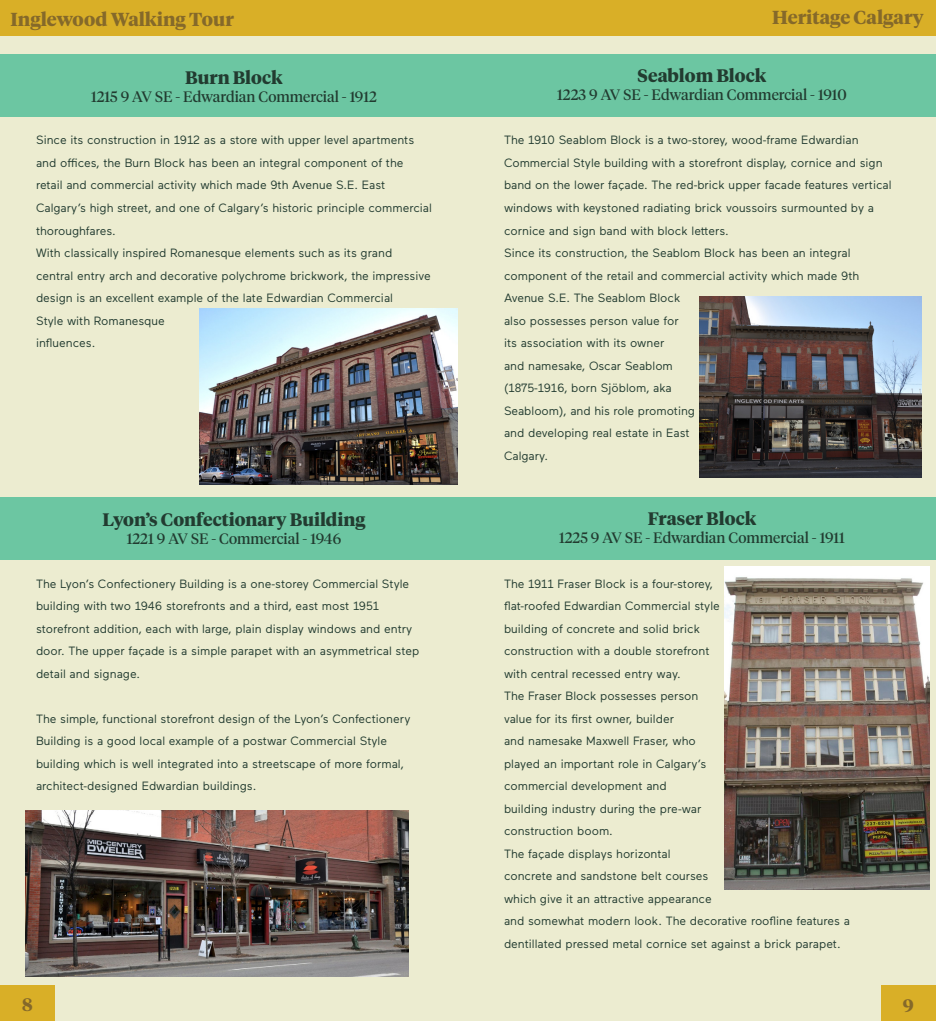
<style>
.page{position:relative;width:936px;height:1021px;background:#fff}
.page>*{position:absolute;margin:0;border:0;box-sizing:border-box;transform-origin:0 0}
.t1{font:700 18.75px "Tiempos Headline";color:#85692a}
.t2{font:700 18px "Tiempos Headline";color:#223b30}
.t3{font:700 18px "Tiempos Headline";color:#85692a}
.t4{font:15px "Tiempos Headline";color:#223b30}
.t5{font:12px/22.5px "Maax";color:#223b30}
</style>
<div class="page">
<div style="left:0;top:0;width:468px;height:1020px;background:#ececd0"></div>
<div style="left:468px;top:0;width:467px;height:1020px;background:#ececd0"></div>
<div style="left:880px;top:984px;width:55px;height:36px;background:#d9af27"></div>
<div style="left:0;top:984px;width:55px;height:36px;background:#d9af27"></div>
<div style="left:0;top:0;width:468px;height:36px;background:#d9af27"></div>
<div style="left:468px;top:0;width:467px;height:36px;background:#d9af27"></div>
<div style="left:0;top:497px;width:468px;height:63px;background:#6cc6a2"></div>
<div style="left:0;top:54px;width:468px;height:63px;background:#6cc6a2"></div>
<img style="left:200px;top:308px;width:257px;height:176px">
<img style="left:25px;top:810px;width:383px;height:166px">
<div style="left:468px;top:497px;width:467px;height:63px;background:#6cc6a2"></div>
<div style="left:468px;top:54px;width:467px;height:63px;background:#6cc6a2"></div>
<img style="left:699px;top:296px;width:221px;height:181px">
<img style="left:725px;top:566px;width:204px;height:323px">
<h1 class="t1" style="left:11px;top:6px;width:225px">Inglewood Walking Tour</h1>
<h1 class="t1" style="left:772px;top:5px;width:153px">Heritage Calgary</h1>
<p class="t2" style="left:185px;top:65px;width:99px">Burn Block</p>
<p class="t4" style="left:91px;top:86px;width:287px">1215 9 AV SE - Edwardian Commercial - 1912</p>
<p class="t5" style="left:36px;top:128px;width:397px">Since its construction in 1912 as a store with upper level apartments and offices, the Burn Block has been an integral component of the retail and commercial activity which made 9th Avenue S.E. East Calgary’s high street, and one of Calgary’s historic principle commercial thoroughfares.</p>
<p class="t5" style="left:36px;top:241px;width:396px">With classically inspired Romanesque elements such as its grand central entry arch and decorative polychrome brickwork, the impressive design is an excellent example of the late Edwardian Commercial<br>Style with Romanesque<br>influences.</p>
<p class="t2" style="left:102px;top:507px;width:264px">Lyon’s Confectionary Building</p>
<p class="t4" style="left:127px;top:528px;width:216px">1221 9 AV SE - Commercial - 1946</p>
<p class="t5" style="left:36px;top:571px;width:385px">The Lyon’s Confectionery Building is a one-storey Commercial Style building with two 1946 storefronts and a third, east most 1951 storefront addition, each with large, plain display windows and entry door. The upper façade is a simple parapet with an asymmetrical step detail and signage.</p>
<p class="t5" style="left:36px;top:706px;width:376px">The simple, functional storefront design of the Lyon’s Confectionery Building is a good local example of a postwar Commercial Style building which is well integrated into a streetscape of more formal, architect-designed Edwardian buildings.</p>
<p class="t2" style="left:637px;top:63px;width:130px">Seablom Block</p>
<p class="t4" style="left:557px;top:84px;width:291px">1223 9 AV SE - Edwardian Commercial - 1910</p>
<p class="t5" style="left:504px;top:128px;width:389px">The 1910 Seablom Block is a two-storey, wood-frame Edwardian Commercial Style building with a storefront display, cornice and sign band on the lower façade. The red-brick upper facade features vertical windows with keystoned radiating brick voussoirs surmounted by a cornice and sign band with block letters.</p>
<p class="t5" style="left:504px;top:241px;width:357px">Since its construction, the Seablom Block has been an integral component of the retail and commercial activity which made 9th Avenue S.E. The Seablom Block<br>also possesses person value for<br>its association with its owner<br>and namesake, Oscar Seablom<br>(1875-1916, born Sjöblom, aka<br>Seabloom), and his role promoting<br>and developing real estate in East<br>Calgary.</p>
<p class="t2" style="left:647px;top:505px;width:110px">Fraser Block</p>
<p class="t4" style="left:559px;top:527px;width:287px">1225 9 AV SE - Edwardian Commercial - 1911</p>
<p class="t5" style="left:504px;top:571px;width:217px">The 1911 Fraser Block is a four-storey, flat-roofed Edwardian Commercial style building of concrete and solid brick construction with a double storefront with central recessed entry way.</p>
<p class="t5" style="left:504px;top:684px;width:204px">The Fraser Block possesses person value for its first owner, builder<br>and namesake Maxwell Fraser, who played an important role in Calgary’s commercial development and building industry during the pre-war construction boom.</p>
<p class="t5" style="left:504px;top:841px;width:347px">The façade displays horizontal<br>concrete and sandstone belt courses<br>which give it an attractive appearance<br>and somewhat modern look. The decorative roofline features a dentillated pressed metal cornice set against a brick parapet.</p>
<h2 class="t3" style="left:22px;top:992px;width:12px">8</h2>
<h2 class="t3" style="left:902px;top:993px;width:12px">9</h2>
</div>
